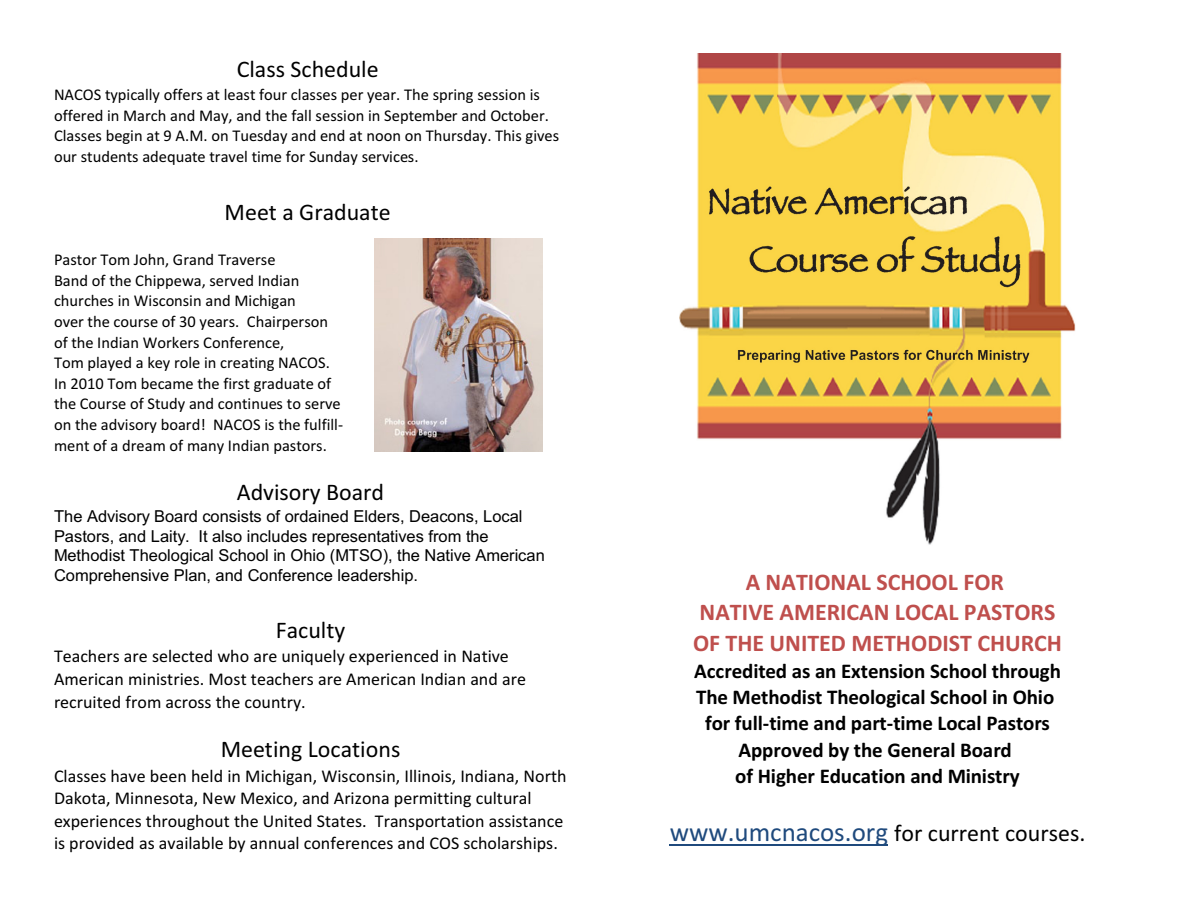
<style>
.page{position:relative;width:1188px;height:918px;background:#fff}
.page>*{position:absolute;margin:0;border:0;box-sizing:border-box;transform-origin:0 0}
.t1{font:24px "Calibri";color:#000}
.t2{font:700 24px/30px "Calibri";color:#bf4f4d;text-align:center}
.t3{font:700 21px/26.2px "Calibri";color:#000;text-align:center}
.t4{font:18px/22.5px "Calibri";color:#000}
.t5{font:16.5px/20.5px "Calibri";color:#000}
.t6{font:16.5px/19.5px "Arial";color:#000}
.s1{font-size:27px;color:#1f4a7d}
</style>
<div class="page">
<img style="left:375px;top:238px;width:167px;height:214px">
<img style="left:679px;top:54px;width:397px;height:491px">
<hr style="left:670px;top:844px;width:218px;height:2px;background:#1f4a7d">
<h1 class="t1" style="left:237px;top:59px;width:144px">Class Schedule</h1>
<p class="t5" style="left:54px;top:85px;width:507px">NACOS typically offers at least four classes per year. The spring session is offered in March and May, and the fall session in September and October.<br>Classes begin at 9 A.M. on Tuesday and end at noon on Thursday. This gives our students adequate travel time for Sunday services.</p>
<h1 class="t1" style="left:225px;top:202px;width:168px">Meet a Graduate</h1>
<p class="t5" style="left:54px;top:251px;width:291px">Pastor Tom John, Grand Traverse<br>Band of the Chippewa, served Indian churches in Wisconsin and Michigan<br>over the course of 30 years. Chairperson of the Indian Workers Conference,<br>Tom played a key role in creating NACOS.<br>In 2010 Tom became the first graduate of the Course of Study and continues to serve on the advisory board! NACOS is the fulfill&shy;ment of a dream of many Indian pastors.</p>
<h1 class="t1" style="left:237px;top:482px;width:149px">Advisory Board</h1>
<p class="t6" style="left:54px;top:508px;width:492px">The Advisory Board consists of ordained Elders, Deacons, Local Pastors, and Laity. It also includes representatives from the Methodist Theological School in Ohio (MTSO), the Native American Comprehensive Plan, and Conference leadership.</p>
<h1 class="t1" style="left:276px;top:620px;width:71px">Faculty</h1>
<p class="t4" style="left:54px;top:647px;width:473px">Teachers are selected who are uniquely experienced in Native<br>American ministries. Most teachers are American Indian and are recruited from across the country.</p>
<h1 class="t1" style="left:221px;top:739px;width:181px">Meeting Locations</h1>
<p class="t4" style="left:54px;top:766px;width:514px">Classes have been held in Michigan, Wisconsin, Illinois, Indiana, North Dakota, Minnesota, New Mexico, and Arizona permitting cultural experiences throughout the United States. Transportation assistance is provided as available by annual conferences and COS scholarships.</p>
<h1 class="t2" style="left:693px;top:569px;width:371px">A NATIONAL SCHOOL FOR<br>NATIVE AMERICAN LOCAL PASTORS<br>OF THE UNITED METHODIST CHURCH</h1>
<p class="t3" style="left:694px;top:659px;width:369px">Accredited as an Extension School through The Methodist Theological School in Ohio for full-time and part-time Local Pastors Approved by the General Board<br>of Higher Education and Ministry</p>
<h1 class="t1" style="left:670px;top:823px;width:417px"><span class="s1">www.umcnacos.org</span> for current courses.</h1>
</div>
